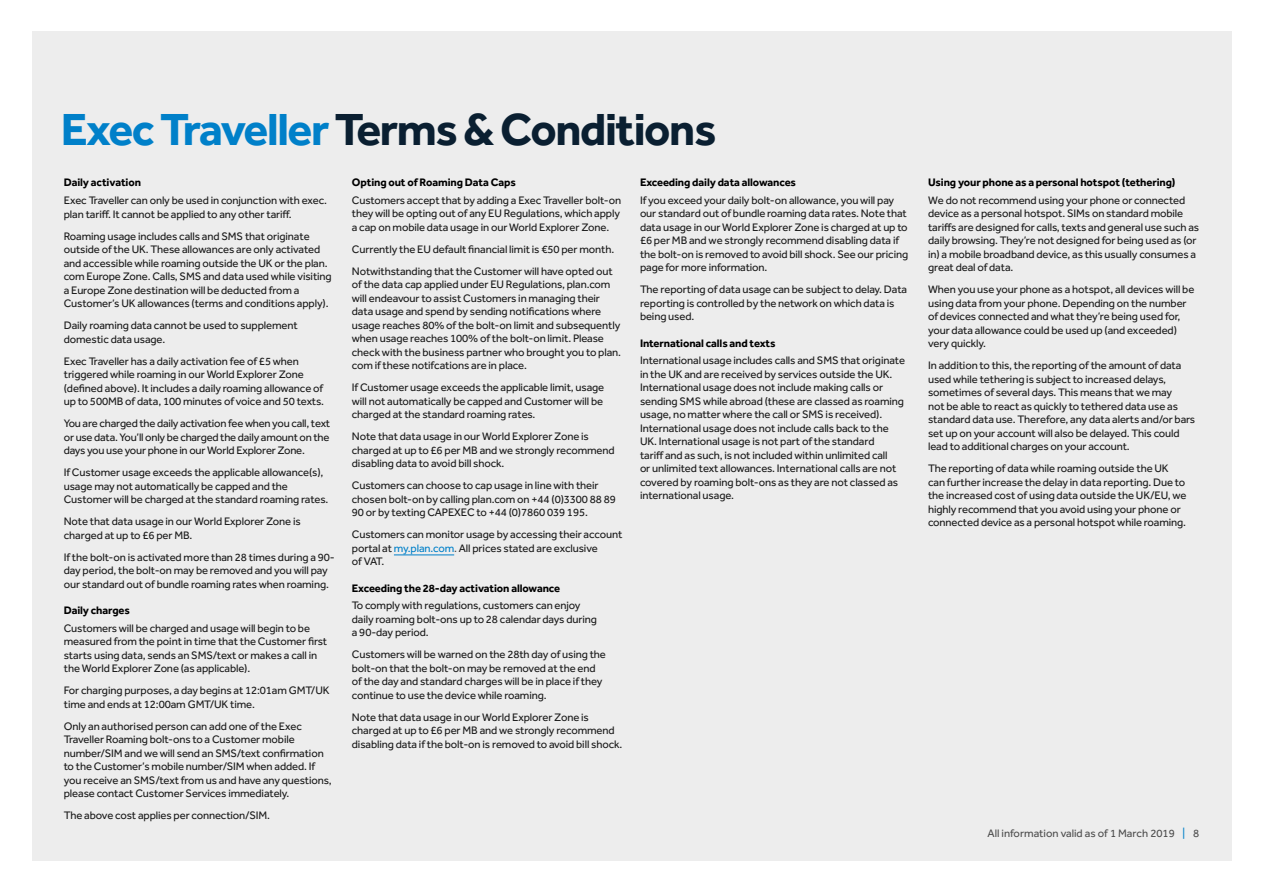
<style>
.page{position:relative;width:1263px;height:893px;background:#fff}
.page>*{position:absolute;margin:0;border:0;box-sizing:border-box;transform-origin:0 0}
.t1{font:700 46.5px "Effra";letter-spacing:-.03em;color:#0a1f31}
.t2{font:11.25px/13.5px "Effra";letter-spacing:-.01em;color:#1a1a1a}
.t3{font:700 11.25px "Effra";letter-spacing:-.01em;color:#000}
.t4{font:11.25px "Effra";color:#4d4d4d}
.s1{color:#0080c9}
.s2{color:#4d4d4d}
</style>
<div class="page">
<div style="left:32px;top:32px;width:1199px;height:829px;background:#ededed"></div>
<hr style="left:394px;top:555px;width:60px;height:1px;background:#0080c9">
<h1 class="t1" style="left:61px;top:101px;width:657px"><span class="s1">Exec Traveller</span> Terms &amp; Conditions</h1>
<p class="t3" style="left:64px;top:176px;width:79px">Daily activation</p>
<p class="t2" style="left:64px;top:193px;width:265px">Exec Traveller can only be used in conjunction with exec. plan tariff. It cannot be applied to any other tariff.</p>
<p class="t2" style="left:64px;top:229px;width:269px">Roaming usage includes calls and SMS that originate outside of the UK. These allowances are only activated and accessible while roaming outside the UK or the plan. com Europe Zone. Calls, SMS and data used while visiting a Europe Zone destination will be deducted from a Customer’s UK allowances (terms and conditions apply).</p>
<p class="t2" style="left:64px;top:318px;width:235px">Daily roaming data cannot be used to supplement domestic data usage.</p>
<p class="t2" style="left:64px;top:354px;width:262px">Exec Traveller has a daily activation fee of £5 when triggered while roaming in our World Explorer Zone (defined above). It includes a daily roaming allowance of up to 500MB of data, 100 minutes of voice and 50 texts.</p>
<p class="t2" style="left:64px;top:416px;width:268px;text-align:justify">You are charged the daily activation fee when you call, text or use data. You’ll only be charged the daily amount on the days you use your phone in our World Explorer Zone.</p>
<p class="t2" style="left:64px;top:465px;width:266px">If Customer usage exceeds the applicable allowance(s), usage may not automatically be capped and the<br>Customer will be charged at the standard roaming rates.</p>
<p class="t2" style="left:64px;top:514px;width:238px">Note that data usage in our World Explorer Zone is charged at up to £6 per MB.</p>
<p class="t2" style="left:64px;top:550px;width:272px">If the bolt-on is activated more than 28 times during a 90- day period, the bolt-on may be removed and you will pay our standard out of bundle roaming rates when roaming.</p>
<p class="t3" style="left:64px;top:603px;width:68px">Daily charges</p>
<p class="t2" style="left:64px;top:621px;width:265px">Customers will be charged and usage will begin to be measured from the point in time that the Customer first starts using data, sends an SMS/text or makes a call in the World Explorer Zone (as applicable).</p>
<p class="t2" style="left:64px;top:683px;width:267px">For charging purposes, a day begins at 12:01am GMT/UK time and ends at 12:00am GMT/UK time.</p>
<p class="t2" style="left:64px;top:719px;width:269px">Only an authorised person can add one of the Exec Traveller Roaming bolt-ons to a Customer mobile number/SIM and we will send an SMS/text confirmation to the Customer’s mobile number/SIM when added. If you receive an SMS/text from us and have any questions, please contact Customer Services immediately.</p>
<p class="t2" style="left:64px;top:808px;width:208px">The above cost applies per connection/SIM.</p>
<p class="t3" style="left:352px;top:175px;width:165px">Opting out of Roaming Data Caps</p>
<p class="t2" style="left:352px;top:193px;width:271px;text-align:justify">Customers accept that by adding a Exec Traveller bolt-on they will be opting out of any EU Regulations, which apply a cap on mobile data usage in our World Explorer Zone.</p>
<p class="t2" style="left:352px;top:238px;width:264px;line-height:22px">Currently the EU default financial limit is €50 per month.<br>Notwithstanding that the Customer will have opted out</p>
<p class="t2" style="left:352px;top:278px;width:271px">of the data cap applied under EU Regulations, plan.com will endeavour to assist Customers in managing their data usage and spend by sending notifications where usage reaches 80% of the bolt-on limit and subsequently when usage reaches 100% of the bolt-on limit. Please check with the business partner who brought you to plan. com if these notifcations are in place.</p>
<p class="t2" style="left:352px;top:381px;width:254px;text-align:justify">If Customer usage exceeds the applicable limit, usage will not automatically be capped and Customer will be charged at the standard roaming rates.</p>
<p class="t2" style="left:352px;top:430px;width:264px">Note that data usage in our World Explorer Zone is charged at up to £6 per MB and we strongly recommend disabling data to avoid bill shock.</p>
<p class="t2" style="left:352px;top:479px;width:266px">Customers can choose to cap usage in line with their chosen bolt-on by calling plan.com on +44 (0)3300 88 89<br>90 or by texting CAPEXEC to +44 (0)7860 039 195.</p>
<p class="t2" style="left:352px;top:528px;width:272px">Customers can monitor usage by accessing their account portal at <span class="s1">my.plan.com</span><span class="s2">.</span> All prices stated are exclusive<br>of VAT.</p>
<p class="t3" style="left:352px;top:581px;width:210px">Exceeding the 28-day activation allowance</p>
<p class="t2" style="left:352px;top:599px;width:247px">To comply with regulations, customers can enjoy daily roaming bolt-ons up to 28 calendar days during a 90-day period.</p>
<p class="t2" style="left:352px;top:648px;width:256px">Customers will be warned on the 28th day of using the bolt-on that the bolt-on may be removed at the end of the day and standard charges will be in place if they continue to use the device while roaming.</p>
<p class="t2" style="left:352px;top:710px;width:272px">Note that data usage in our World Explorer Zone is charged at up to £6 per MB and we strongly recommend disabling data if the bolt-on is removed to avoid bill shock.</p>
<p class="t3" style="left:640px;top:175px;width:157px">Exceeding daily data allowances</p>
<p class="t2" style="left:640px;top:193px;width:270px">If you exceed your daily bolt-on allowance, you will pay our standard out of bundle roaming data rates. Note that data usage in our World Explorer Zone is charged at up to £6 per MB and we strongly recommend disabling data if the bolt-on is removed to avoid bill shock. See our pricing page for more information.</p>
<p class="t2" style="left:640px;top:283px;width:269px">The reporting of data usage can be subject to delay. Data reporting is controlled by the network on which data is being used.</p>
<p class="t3" style="left:640px;top:336px;width:137px">International calls and texts</p>
<p class="t2" style="left:640px;top:354px;width:267px">International usage includes calls and SMS that originate in the UK and are received by services outside the UK.<br>International usage does not include making calls or sending SMS while abroad (these are classed as roaming usage, no matter where the call or SMS is received).<br>International usage does not include calls back to the UK. International usage is not part of the standard<br>tariff and as such, is not included within unlimited call<br>or unlimited text allowances. International calls are not covered by roaming bolt-ons as they are not classed as international usage.</p>
<p class="t3" style="left:928px;top:175px;width:249px">Using your phone as a personal hotspot (tethering)</p>
<p class="t2" style="left:928px;top:193px;width:273px">We do not recommend using your phone or connected device as a personal hotspot. SIMs on standard mobile tariffs are designed for calls, texts and general use such as daily browsing. They’re not designed for being used as (or in) a mobile broadband device, as this usually consumes a great deal of data.</p>
<p class="t2" style="left:928px;top:283px;width:268px">When you use your phone as a hotspot, all devices will be using data from your phone. Depending on the number of devices connected and what they’re being used for, your data allowance could be used up (and exceeded) very quickly.</p>
<p class="t2" style="left:928px;top:359px;width:269px">In addition to this, the reporting of the amount of data used while tethering is subject to increased delays, sometimes of several days. This means that we may<br>not be able to react as quickly to tethered data use as standard data use. Therefore, any data alerts and/or bars set up on your account will also be delayed. This could lead to additional charges on your account.</p>
<p class="t2" style="left:928px;top:462px;width:260px">The reporting of data while roaming outside the UK can further increase the delay in data reporting. Due to the increased cost of using data outside the UK/EU, we highly recommend that you avoid using your phone or connected device as a personal hotspot while roaming.</p>
<p class="t4" style="left:987px;top:826px;width:213px">All information valid as of 1 March 2019 <span class="s1">|</span> 8</p>
</div>
